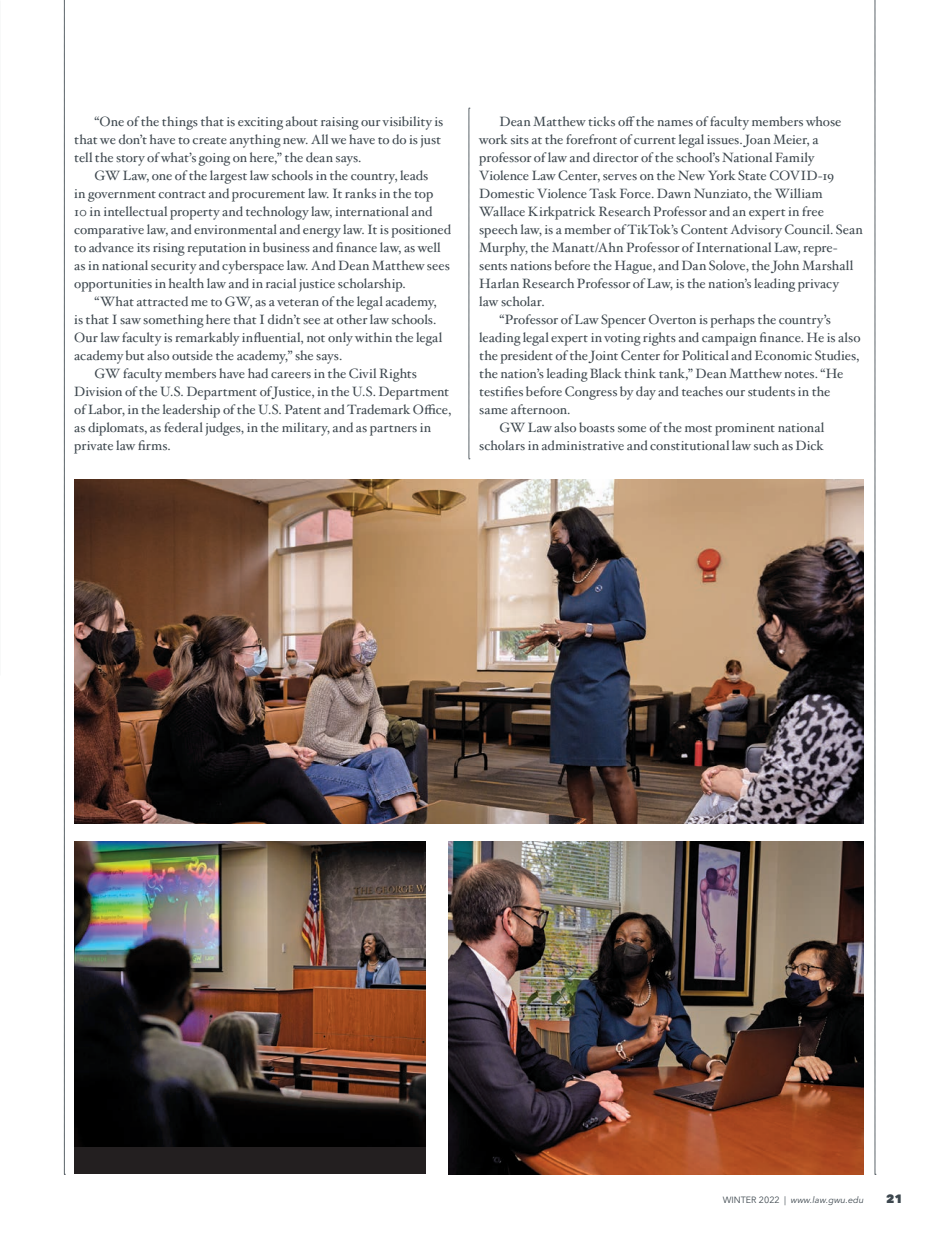
<style>
.page{position:relative;width:945px;height:1242px;background:#fff}
.page>*{position:absolute;margin:0;border:0;box-sizing:border-box;transform-origin:0 0}
.feature_-_body_text{font:13.5px/18px "Hoefler Txt";color:#3d474e}
.t1{font:800 12px "Avenir Next LT Pro";color:#3d474e}
.t2{font:italic 9px "Avenir Next LT Pro";color:#3d474e}
.s1{font-style:normal}
</style>
<div class="page">
<svg style="left:64px;top:0;width:1px;height:1175px"></svg>
<svg style="left:469px;top:108px;width:1px;height:352px"></svg>
<svg style="left:875px;top:0;width:1px;height:1175px"></svg>
<img style="left:74px;top:480px;width:790px;height:344px">
<div style="left:74px;top:842px;width:352px;height:332px;background:#231f20"></div>
<img style="left:74px;top:842px;width:352px;height:305px">
<img style="left:448px;top:842px;width:416px;height:332px">
<p class="feature_-_body_text" style="left:74px;top:112px;width:371px;text-indent:20px">“One of the things that is exciting about raising our visibility is that we don’t have to create anything new. All we have to do is just tell the story of what’s going on here,” the dean says.</p>
<p class="feature_-_body_text" style="left:74px;top:166px;width:378px;text-indent:20px">GW Law, one of the largest law schools in the country, leads<br>in government contract and procurement law. It ranks in the top<br>10 in intellectual property and technology law, international and comparative law, and environmental and energy law. It is positioned to advance its rising reputation in business and finance law, as well as in national security and cyberspace law. And Dean Matthew sees opportunities in health law and in racial justice scholarship.</p>
<p class="feature_-_body_text" style="left:74px;top:292px;width:370px;text-indent:20px">“What attracted me to GW, as a veteran of the legal academy, is that I saw something here that I didn’t see at other law schools.<br>Our law faculty is remarkably influential, not only within the legal academy but also outside the academy,” she says.</p>
<p class="feature_-_body_text" style="left:74px;top:364px;width:379px;text-indent:20px">GW faculty members have had careers in the Civil Rights Division of the U.S. Department of Justice, in the U.S. Department of Labor, in the leadership of the U.S. Patent and Trademark Office, as diplomats, as federal judges, in the military, and as partners in private law firms.</p>
<p class="feature_-_body_text" style="left:479px;top:112px;width:385px;text-indent:20px">Dean Matthew ticks off the names of faculty members whose work sits at the forefront of current legal issues. Joan Meier, a professor of law and director of the school’s National Family Violence Law Center, serves on the New York State COVID-19<br>Domestic Violence Task Force. Dawn Nunziato, the William Wallace Kirkpatrick Research Professor and an expert in free speech law, is a member of TikTok’s Content Advisory Council. Sean Murphy, the Manatt/Ahn Professor of International Law, repre&shy;sents nations before the Hague, and Dan Solove, the John Marshall Harlan Research Professor of Law, is the nation’s leading privacy<br>law scholar.</p>
<p class="feature_-_body_text" style="left:479px;top:310px;width:383px;text-indent:20px">“Professor of Law Spencer Overton is perhaps the country’s leading legal expert in voting rights and campaign finance. He is also the president of the Joint Center for Political and Economic Studies, the nation’s leading Black think tank,” Dean Matthew notes. “He testifies before Congress by day and teaches our students in the same afternoon.</p>
<p class="feature_-_body_text" style="left:479px;top:418px;width:347px;text-align:right">GW Law also boasts some of the most prominent national scholars in administrative and constitutional law such as Dick</p>
<p class="t2" style="left:723px;top:1194px;width:143px"><span class="s1">WINTER 2022 |</span> www.law.gwu.edu</p>
<p class="t1" style="left:886px;top:1191px;width:18px">21</p>
</div>
